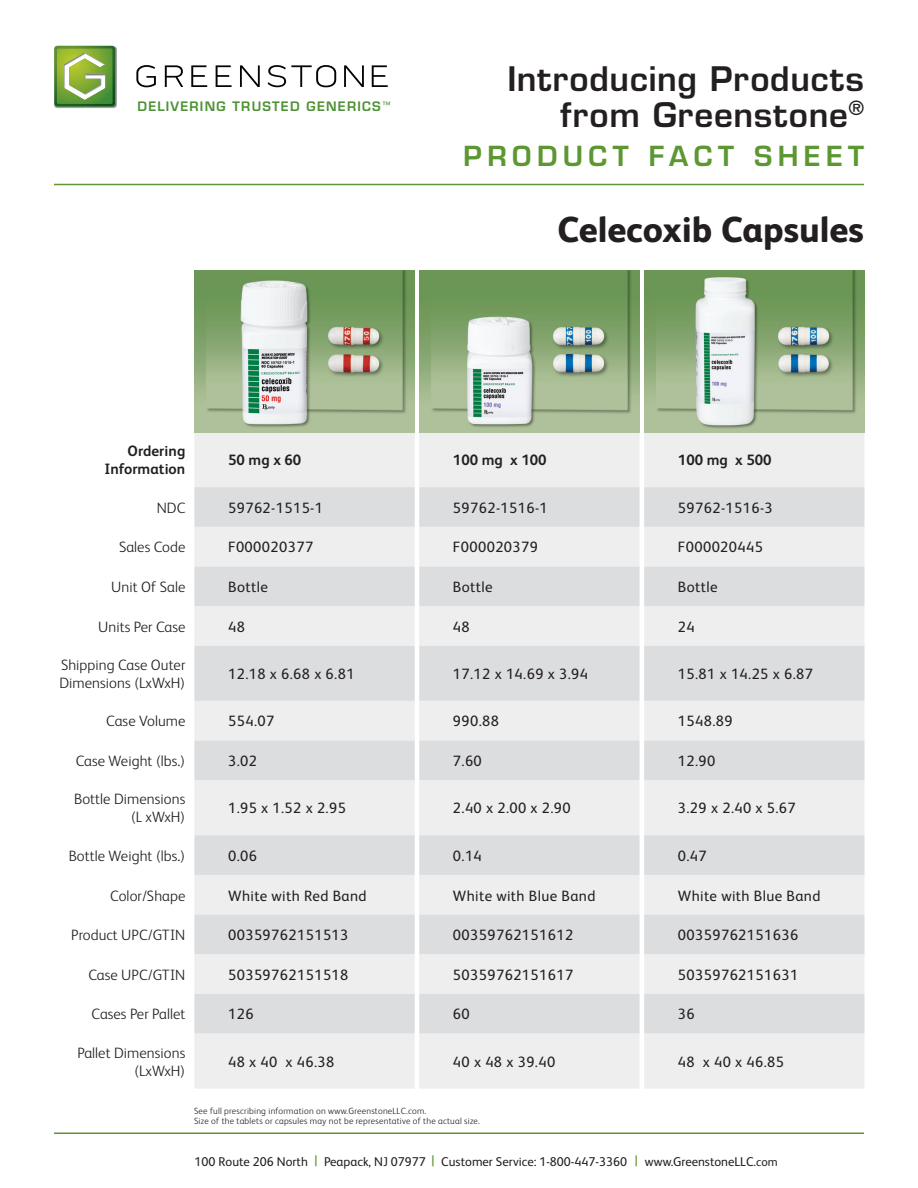
<style>
.page{position:relative;width:918px;height:1188px;background:#fff}
.page>*{position:absolute;margin:0;border:0;box-sizing:border-box;transform-origin:0 0}
.t1{font:800 36px "FS Albert Pro";color:#231f20}
.t2{font:600 33px/36px "Eurostile LT Std";letter-spacing:.025em;color:#231f20;text-align:right}
.t3{font:600 27px "Eurostile LT Std";letter-spacing:.2em;color:#5c9731}
.t4{font:15px "FS Albert Pro";letter-spacing:.025em;color:#231f20}
.t5{font:300 15px/18px "FS Albert Pro";letter-spacing:.005em;color:#231f20;text-align:right}
.t6{font:700 15px "FS Albert Pro";color:#231f20}
.t7{font:700 15px/18px "FS Albert";letter-spacing:.005em;color:#231f20;text-align:right}
.t8{font:12.75px "FS Albert Pro";color:#231f20}
.t9{font:600 12.75px "Eurostile LT Std";letter-spacing:.095em;color:#4f9236}
.t10{font:300 9px/10.5px "FS Albert Pro";letter-spacing:.025em;color:#231f20}
.s1{font-size:15px;color:#5c9731}
.s2{font-size:12px}
</style>
<div class="page">
<hr style="left:54px;top:184px;width:810px;height:1px;background:#5c9731">
<img style="left:54px;top:45px;width:63px;height:63px">
<img style="left:54px;top:46px;width:61px;height:60px">
<img style="left:57px;top:48px;width:54px;height:54px">
<svg style="left:136px;top:65px;width:20px;height:22px"></svg>
<svg style="left:165px;top:65px;width:18px;height:22px"></svg>
<svg style="left:191px;top:65px;width:16px;height:22px"></svg>
<svg style="left:216px;top:65px;width:16px;height:22px"></svg>
<svg style="left:240px;top:65px;width:20px;height:22px"></svg>
<svg style="left:268px;top:65px;width:68px;height:22px"></svg>
<svg style="left:344px;top:65px;width:20px;height:22px"></svg>
<svg style="left:372px;top:65px;width:16px;height:22px"></svg>
<hr style="left:54px;top:1132px;width:810px;height:2px;background:#5c9731">
<div style="left:194px;top:432px;width:671px;height:657px;background:#eeeeef"></div>
<svg style="left:194px;top:487px;width:671px;height:547px;background:#e4e5e6"></svg>
<img style="left:194px;top:270px;width:221px;height:162px">
<img style="left:419px;top:270px;width:221px;height:162px">
<img style="left:644px;top:270px;width:220px;height:162px">
<p class="t9" style="left:138px;top:98px;width:254px">DELIVERING TRUSTED GENERICS<sup>™</sup></p>
<h2 class="t2" style="left:507px;top:61px;width:358px">Introducing Products from Greenstone<sup>®</sup></h2>
<h3 class="t3" style="left:463px;top:139px;width:402px">PRODUCT FACT SHEET</h3>
<p class="t1" style="left:557px;top:202px;width:308px">Celecoxib Capsules</p>
<p class="t7" style="left:104px;top:442px;width:83px">Ordering<br>Information</p>
<p class="t6" style="left:228px;top:450px;width:75px">50 mg x 60</p>
<p class="t6" style="left:453px;top:450px;width:95px">100 mg x 100</p>
<p class="t6" style="left:678px;top:450px;width:95px">100 mg x 500</p>
<p class="t5" style="left:157px;top:498px;width:30px">NDC</p>
<p class="t4" style="left:228px;top:497px;width:96px">59762-1515-1</p>
<p class="t4" style="left:453px;top:497px;width:96px">59762-1516-1</p>
<p class="t4" style="left:678px;top:497px;width:96px">59762-1516-3</p>
<p class="t5" style="left:119px;top:537px;width:68px">Sales Code</p>
<p class="t4" style="left:228px;top:537px;width:87px">F000020377</p>
<p class="t4" style="left:453px;top:537px;width:87px">F000020379</p>
<p class="t4" style="left:678px;top:537px;width:87px">F000020445</p>
<p class="t5" style="left:111px;top:577px;width:76px">Unit Of Sale</p>
<p class="t4" style="left:228px;top:576px;width:41px">Bottle</p>
<p class="t4" style="left:453px;top:576px;width:41px">Bottle</p>
<p class="t4" style="left:678px;top:576px;width:41px">Bottle</p>
<p class="t5" style="left:98px;top:617px;width:89px">Units Per Case</p>
<p class="t4" style="left:228px;top:616px;width:18px">48</p>
<p class="t4" style="left:453px;top:616px;width:18px">48</p>
<p class="t4" style="left:678px;top:616px;width:18px">24</p>
<p class="t5" style="left:59px;top:655px;width:128px;text-align:left">Shipping Case Outer<br>Dimensions (LxWxH)</p>
<p class="t4" style="left:228px;top:663px;width:128px">12.18 x 6.68 x 6.81</p>
<p class="t4" style="left:453px;top:663px;width:137px">17.12 x 14.69 x 3.94</p>
<p class="t4" style="left:678px;top:663px;width:137px">15.81 x 14.25 x 6.87</p>
<p class="t5" style="left:106px;top:711px;width:81px">Case Volume</p>
<p class="t4" style="left:228px;top:711px;width:48px">554.07</p>
<p class="t4" style="left:453px;top:711px;width:48px">990.88</p>
<p class="t4" style="left:678px;top:711px;width:56px">1548.89</p>
<p class="t5" style="left:76px;top:751px;width:111px">Case Weight (lbs.)</p>
<p class="t4" style="left:228px;top:750px;width:30px">3.02</p>
<p class="t4" style="left:453px;top:750px;width:30px">7.60</p>
<p class="t4" style="left:678px;top:750px;width:39px">12.90</p>
<p class="t5" style="left:74px;top:789px;width:113px">Bottle Dimensions (L xWxH)</p>
<p class="t4" style="left:228px;top:798px;width:119px">1.95 x 1.52 x 2.95</p>
<p class="t4" style="left:453px;top:798px;width:119px">2.40 x 2.00 x 2.90</p>
<p class="t4" style="left:678px;top:798px;width:119px">3.29 x 2.40 x 5.67</p>
<p class="t5" style="left:69px;top:846px;width:118px">Bottle Weight (lbs.)</p>
<p class="t4" style="left:228px;top:845px;width:30px">0.06</p>
<p class="t4" style="left:453px;top:845px;width:30px">0.14</p>
<p class="t4" style="left:678px;top:845px;width:30px">0.47</p>
<p class="t5" style="left:110px;top:885px;width:77px">Color/Shape</p>
<p class="t4" style="left:228px;top:885px;width:140px">White with Red Band</p>
<p class="t4" style="left:453px;top:885px;width:144px">White with Blue Band</p>
<p class="t4" style="left:678px;top:885px;width:144px">White with Blue Band</p>
<p class="t5" style="left:71px;top:925px;width:116px">Product UPC/GTIN</p>
<p class="t4" style="left:228px;top:924px;width:122px">00359762151513</p>
<p class="t4" style="left:453px;top:924px;width:122px">00359762151612</p>
<p class="t4" style="left:678px;top:924px;width:122px">00359762151636</p>
<p class="t5" style="left:89px;top:965px;width:98px">Case UPC/GTIN</p>
<p class="t4" style="left:228px;top:964px;width:122px">50359762151518</p>
<p class="t4" style="left:453px;top:964px;width:122px">50359762151617</p>
<p class="t4" style="left:678px;top:964px;width:122px">50359762151631</p>
<p class="t5" style="left:92px;top:1004px;width:95px">Cases Per Pallet</p>
<p class="t4" style="left:228px;top:1004px;width:27px">126</p>
<p class="t4" style="left:453px;top:1004px;width:18px">60</p>
<p class="t4" style="left:678px;top:1004px;width:18px">36</p>
<p class="t5" style="left:77px;top:1043px;width:109px">Pallet Dimensions (LxWxH)</p>
<p class="t4" style="left:228px;top:1051px;width:108px">48 x 40 x 46.38</p>
<p class="t4" style="left:453px;top:1051px;width:104px">40 x 48 x 39.40</p>
<p class="t4" style="left:678px;top:1051px;width:108px">48 x 40 x 46.85</p>
<p class="t10" style="left:194px;top:1105px;width:287px">See full prescribing information on www.GreenstoneLLC.com.<br>Size of the tablets or capsules may not be representative of the actual size.</p>
<p class="t8" style="left:195px;top:1153px;width:585px">100 Route 206 North <span class="s1">|</span> Peapack, NJ 07977 <span class="s1">|</span> Customer Service: 1-800-447-3360 <span class="s1">|</span> www.GreenstoneLLC.<span class="s2">com</span></p>
</div>
